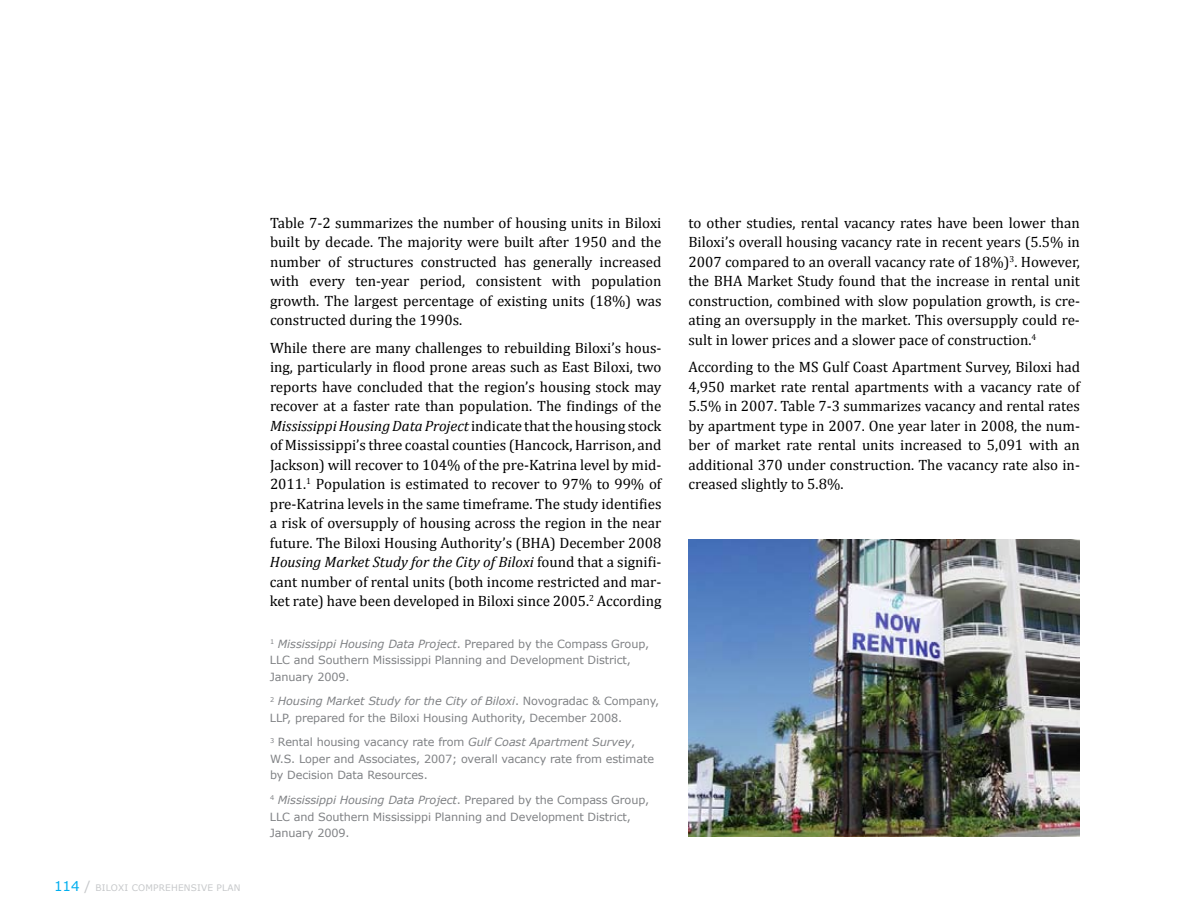
<style>
.page{position:relative;width:1188px;height:918px;background:#fff}
.page>*{position:absolute;margin:0;border:0;box-sizing:border-box;transform-origin:0 0}
.t1{font:15px/19.5px "Cambria";color:#000;text-align:justify}
.t2{font:11.25px/16.5px "Verdana";letter-spacing:-.01em;color:#808285}
.t3{font:9px "Verdana";letter-spacing:.02em;color:#c6c8ca}
.s1{font-size:13.5px;color:#00aeef}
.s2{font-size:13.5px}
.s3{font-style:italic}
</style>
<div class="page">
<img style="left:689px;top:540px;width:391px;height:297px">
<p class="t3" style="left:54px;top:882px;width:188px"><span class="s1">114</span> <span class="s2">/</span> Biloxi comprehensive plan</p>
<p class="t1" style="left:270px;top:213px;width:393px">Table 7-2 summarizes the number of housing units in Biloxi built by decade. The majority were built after 1950 and the number of structures constructed has generally increased with every ten-year period, consistent with population growth. The largest percentage of existing units (18%) was constructed during the 1990s.</p>
<p class="t1" style="left:270px;top:338px;width:393px">While there are many challenges to rebuilding Biloxi’s hous&shy;ing, particularly in flood prone areas such as East Biloxi, two reports have concluded that the region’s housing stock may recover at a faster rate than population. The findings of the <span class="s3">Mississippi Housing Data Project</span> indicate that the housing stock of Mississippi’s three coastal counties (Hancock, Harrison, and Jackson) will recover to 104% of the pre-Katrina level by mid-2011.<sup>1</sup> Population is estimated to recover to 97% to 99% of pre-Katrina levels in the same timeframe. The study identifies a risk of oversupply of housing across the region in the near future. The Biloxi Housing Authority’s (BHA) December 2008<br><span class="s3">Housing Market Study for the City of Biloxi</span> found that a signifi&shy;cant number of rental units (both income restricted and mar&shy;ket rate) have been developed in Biloxi since 2005.<sup>2</sup> According</p>
<p class="t2" style="left:270px;top:635px;width:381px"><sup>1</sup> <span class="s3">Mississippi Housing Data Project</span>. Prepared by the Compass Group,<br>LLC</p>
<p class="t2" style="left:270px;top:651px;width:363px;text-indent:24px">and Southern M ississippi Planning and Development District,<br>January 2009.</p>
<p class="t2" style="left:270px;top:693px;width:391px"><sup>2</sup> <span class="s3">Housing Market Study for the City of Biloxi</span>. N ovogradac &amp; Company,<br>LLP, prepared for the Biloxi Housing Authority, December 2008.</p>
<p class="t2" style="left:270px;top:734px;width:386px"><sup>3</sup> Rental housing vacancy rate from <span class="s3">Gulf Coast Apartment Survey</span>,<br>W.S. Loper and Associates, 2007; overall vacancy rate from estimate by Decision Data Resources.</p>
<p class="t2" style="left:270px;top:791px;width:381px"><sup>4</sup> <span class="s3">Mississippi Housing Data Project</span>. Prepared by the Compass Group,<br>LLC</p>
<p class="t2" style="left:270px;top:808px;width:363px;text-indent:24px">and Southern M ississippi Planning and Development District,<br>January 2009.</p>
<p class="t1" style="left:688px;top:213px;width:393px">to other studies, rental vacancy rates have been lower than Biloxi’s overall housing vacancy rate in recent years (5.5% in 2007 compared to an overall vacancy rate of 18%)<sup>3</sup>. However, the BHA Market Study found that the increase in rental unit construction, combined with slow population growth, is cre&shy;ating an oversupply in the market. This oversupply could re&shy;sult in lower prices and a slower pace of construction.<sup>4</sup></p>
<p class="t1" style="left:688px;top:357px;width:393px">According to the MS Gulf Coast Apartment Survey, Biloxi had 4,950 market rate rental apartments with a vacancy rate of 5.5% in 2007. Table 7-3 summarizes vacancy and rental rates by apartment type in 2007. One year later in 2008, the num&shy;ber of market rate rental units increased to 5,091 with an additional 370 under construction. The vacancy rate also in&shy;creased slightly to 5.8%.</p>
</div>
